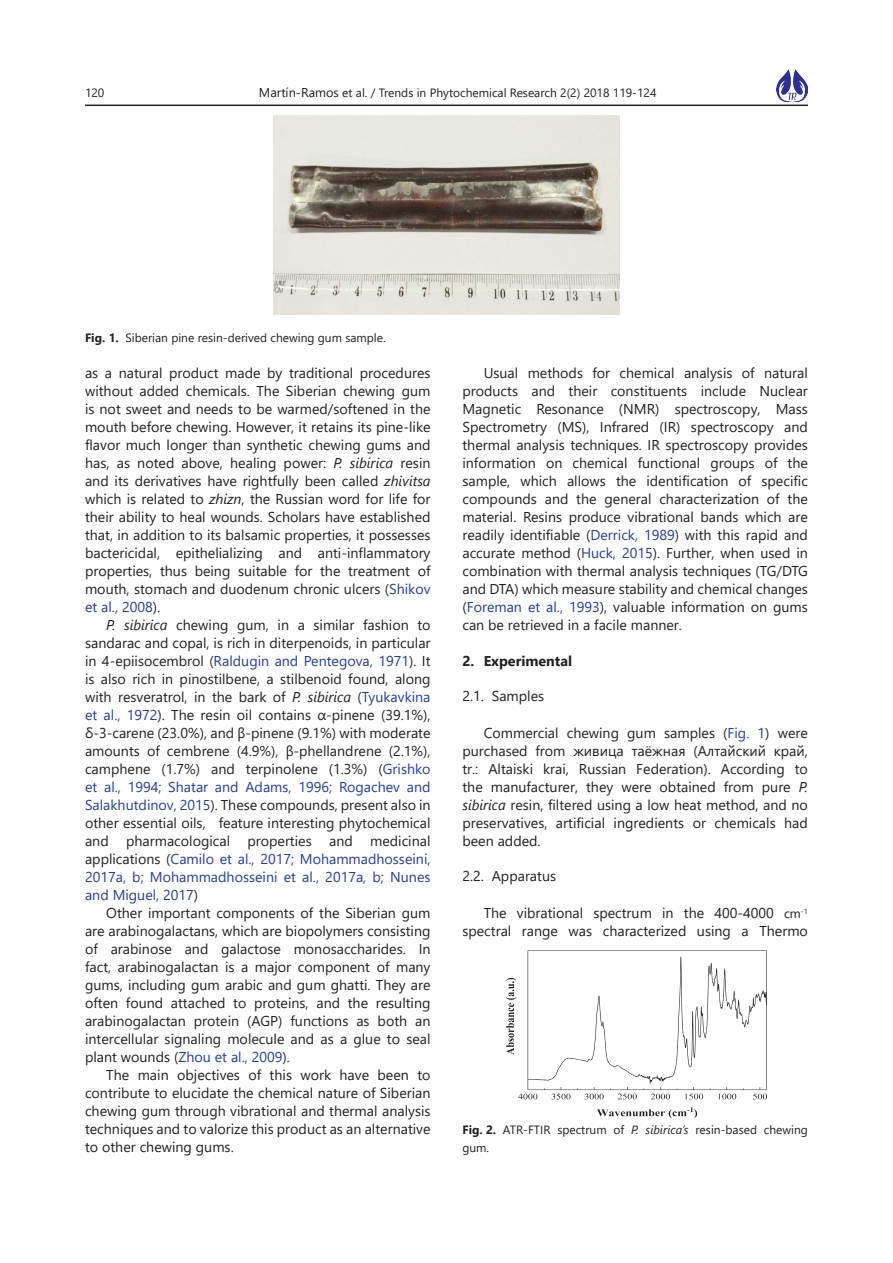
<style>
.page{position:relative;width:893px;height:1263px;background:#fff}
.page>*{position:absolute;margin:0;border:0;box-sizing:border-box;transform-origin:0 0}
.Main_Text{font:14.25px/18px "Segoe UI";color:#231f20;text-align:justify}
.t1{font:700 14.25px "Segoe UI";color:#231f20}
.t2{font:12px/18px "Segoe UI";color:#231f20}
.s1{font-size:12.75px}
.s2{font-weight:700}
.s3{font-style:italic}
.s4{color:#253f8e}
</style>
<div class="page">
<hr style="left:85px;top:105px;width:723px;height:1px;background:#231f20">
<img style="left:776px;top:69px;width:32px;height:33px">
<img style="left:274px;top:116px;width:345px;height:198px">
<img style="left:506px;top:950px;width:261px;height:168px">
<p class="t2" style="left:85px;top:83px;width:21px">120</p>
<p class="t2" style="left:259px;top:83px;width:399px"><span class="s1">Martín-Ramos</span> et al. / Trends in Phytochemical Research 2(2) 2018 119-124</p>
<p class="t2" style="left:85px;top:328px;width:302px"><span class="s2">Fig. 1.</span> Siberian pine resin-derived chewing gum sample.</p>
<p class="Main_Text" style="left:85px;top:363px;width:347px">as a natural product made by traditional procedures without added chemicals. The Siberian chewing gum is not sweet and needs to be warmed/softened in the mouth before chewing. However, it retains its pine-like flavor much longer than synthetic chewing gums and has, as noted above, healing power: <span class="s3">P. sibirica</span> resin and its derivatives have rightfully been called <span class="s3">zhivitsa </span>which is related to <span class="s3">zhizn</span>, the Russian word for life for their ability to heal wounds. Scholars have established that, in addition to its balsamic properties, it possesses bactericidal, epithelializing and anti-inflammatory properties, thus being suitable for the treatment of mouth, stomach and duodenum chronic ulcers (<span class="s4">Shikov et al., 2008</span>).</p>
<p class="Main_Text" style="left:85px;top:615px;width:347px;text-indent:21px"><span class="s3">P. sibirica</span> chewing gum, in a similar fashion to sandarac and copal, is rich in diterpenoids, in particular in 4-epiisocembrol (<span class="s4">Raldugin and Pentegova, 1971</span>). It is also rich in pinostilbene, a stilbenoid found, along with resveratrol, in the bark of <span class="s3">P. sibirica</span> (<span class="s4">Tyukavkina et al., 1972</span>). The resin oil contains α-pinene (39.1%), δ-3-carene (23.0%), and β-pinene (9.1%) with moderate amounts of cembrene (4.9%), β-phellandrene (2.1%), camphene (1.7%) and terpinolene (1.3%) (<span class="s4">Grishko et al., 1994; Shatar and Adams, 1996; Rogachev and Salakhutdinov, 2015</span>). These compounds, present also in other essential oils, feature interesting phytochemical and pharmacological properties and medicinal applications (<span class="s4">Camilo et al., 2017; Mohammadhosseini, 2017a, b; Mohammadhosseini et al., 2017a, b; Nunes and Miguel, 2017</span>)</p>
<p class="Main_Text" style="left:85px;top:903px;width:347px;text-indent:21px">Other important components of the Siberian gum are arabinogalactans, which are biopolymers consisting of arabinose and galactose monosaccharides. In fact, arabinogalactan is a major component of many gums, including gum arabic and gum ghatti. They are often found attached to proteins, and the resulting arabinogalactan protein (AGP) functions as both an intercellular signaling molecule and as a glue to seal plant wounds (<span class="s4">Zhou et al., 2009</span>).</p>
<p class="Main_Text" style="left:85px;top:1065px;width:347px;text-indent:21px">The main objectives of this work have been to contribute to elucidate the chemical nature of Siberian chewing gum through vibrational and thermal analysis techniques and to valorize this product as an alternative to other chewing gums.</p>
<p class="Main_Text" style="left:462px;top:363px;width:347px;text-indent:21px">Usual methods for chemical analysis of natural products and their constituents include Nuclear Magnetic Resonance (NMR) spectroscopy, Mass Spectrometry (MS), Infrared (IR) spectroscopy and thermal analysis techniques. IR spectroscopy provides information on chemical functional groups of the sample, which allows the identification of specific compounds and the general characterization of the material. Resins produce vibrational bands which are readily identifiable (<span class="s4">Derrick, 1989</span>) with this rapid and accurate method (<span class="s4">Huck, 2015</span>). Further, when used in combination with thermal analysis techniques (TG/DTG and DTA) which measure stability and chemical changes (<span class="s4">Foreman et al., 1993</span>), valuable information on gums can be retrieved in a facile manner.</p>
<p class="t1" style="left:462px;top:648px;width:111px">2. Experimental</p>
<p class="Main_Text" style="left:462px;top:686px;width:83px">2.1. Samples</p>
<p class="Main_Text" style="left:462px;top:723px;width:347px;text-indent:21px">Commercial chewing gum samples (<span class="s4">Fig. 1</span>) were purchased from живица таёжная (Алтайский край, tr.: Altaiski krai, Russian Federation). According to the manufacturer, they were obtained from pure <span class="s3">P. sibirica</span> resin, filtered using a low heat method, and no preservatives, artificial ingredients or chemicals had been added.</p>
<p class="Main_Text" style="left:462px;top:866px;width:95px">2.2. Apparatus</p>
<p class="Main_Text" style="left:462px;top:903px;width:347px;text-align:right">The vibrational spectrum in the 400-4000 <span class="s1">cm</span><sup>-1 </sup>spectral range was characterized using a Thermo</p>
<p class="t2" style="left:462px;top:1120px;width:347px"><span class="s2">Fig. 2.</span> ATR-FTIR spectrum of <span class="s3">P. sibirica’s</span> resin-based chewing gum.</p>
</div>
